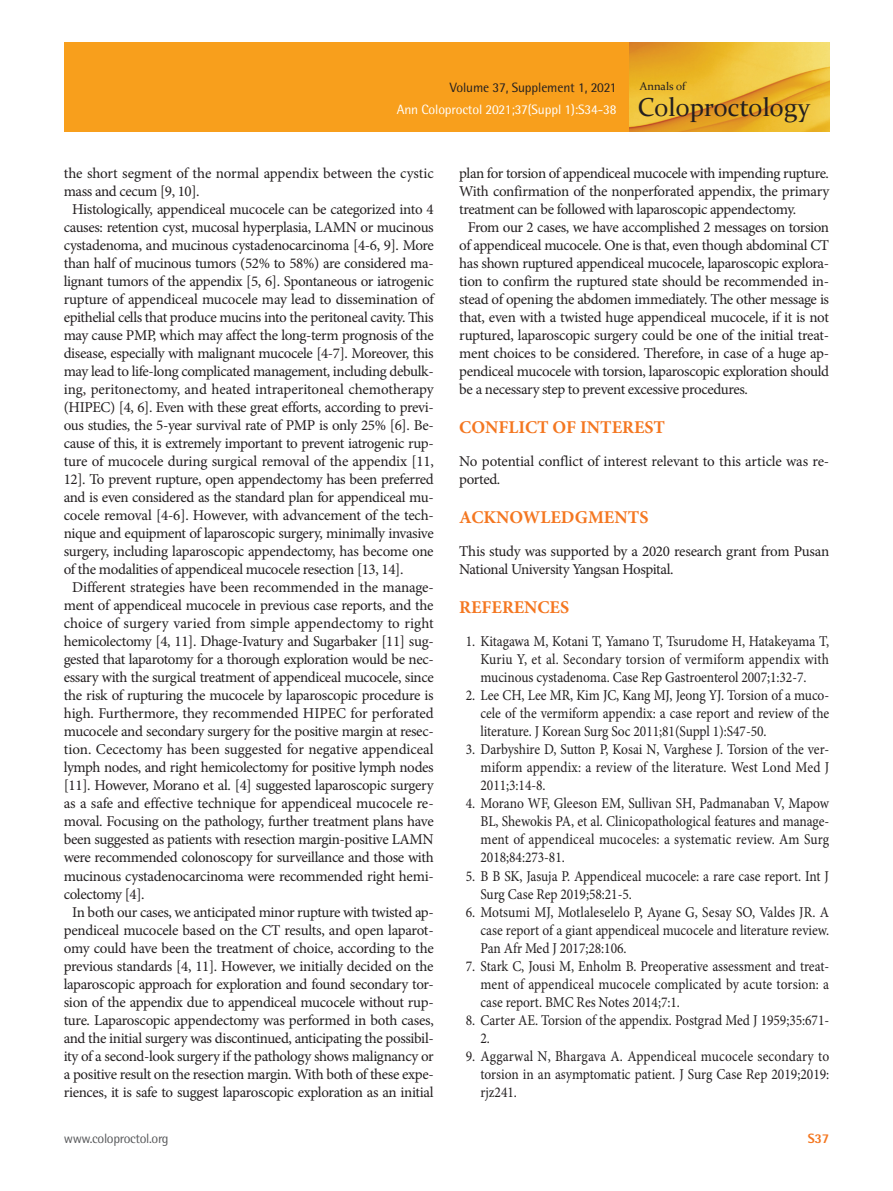
<style>
.page{position:relative;width:893px;height:1191px;background:#fff}
.page>*{position:absolute;margin:0;border:0;box-sizing:border-box;transform-origin:0 0}
.t1{font:25.95px "Constantia";color:#231f20}
.본문제목_대{font:700 18px "Minion Pro";color:#f47721}
.본문{font:15px/18px "Minion Pro";letter-spacing:-.025em;color:#231f20;text-align:justify}
.참고문헌1{font:15px/18px "Minion Pro";letter-spacing:-.005em;color:#231f20;text-align:justify;scale:.9 1}
.본문_앞단락0{font:15px/18px "Minion Pro";letter-spacing:-.015em;color:#231f20}
.t2{font:13.5px "Rotis Semi Sans Std";letter-spacing:-.01em;color:#fff}
.t3{font:13.5px "Rotis Semi Sans Std";letter-spacing:-.01em;color:#231f20}
.t4{font:13.5px "Rotis Semi Sans Std";letter-spacing:-.025em;color:#57585a}
.t5{font:800 13.5px "Rotis Semi Sans Std";color:#f47721}
.t6{font:11.25px "Constantia";color:#231f20}
</style>
<div class="page">
<div style="left:64px;top:43px;width:565px;height:89px;background:#f89f1c"></div>
<img style="left:629px;top:43px;width:200px;height:89px">
<p class="t3" style="left:450px;top:80px;width:168px">Volume 37, Supplement 1, 2021</p>
<p class="t2" style="left:397px;top:102px;width:221px">Ann Coloproctol 2021;37(Suppl 1):S34-38</p>
<p class="t6" style="left:640px;top:79px;width:47px">Annals of</p>
<h1 class="t1" style="left:638px;top:90px;width:174px">Coloproctology</h1>
<p class="본문_앞단락0" style="left:64px;top:164px;width:371px">the short segment of the normal appendix between the cystic mass and cecum [9, 10].</p>
<p class="본문" style="left:64px;top:200px;width:372px;text-indent:9px">Histologically, appendiceal mucocele can be categorized into 4 causes: retention cyst, mucosal hyperplasia, LAMN or mucinous cystadenoma, and mucinous cystadenocarcinoma [4-6, 9]. More than half of mucinous tumors (52% to 58%) are considered ma&shy;lignant tumors of the appendix [5, 6]. Spontaneous or iatrogenic rupture of appendiceal mucocele may lead to dissemination of epithelial cells that produce mucins into the peritoneal cavity. This may cause PMP, which may affect the long-term prognosis of the disease, especially with malignant mucocele [4-7]. Moreover, this may lead to life-long complicated management, including debulk&shy;ing, peritonectomy, and heated intraperitoneal chemotherapy (HIPEC) [4, 6]. Even with these great efforts, according to previ&shy;ous studies, the 5-year survival rate of PMP is only 25% [6]. Be&shy;cause of this, it is extremely important to prevent iatrogenic rup&shy;ture of mucocele during surgical removal of the appendix [11, 12]. To prevent rupture, open appendectomy has been preferred and is even considered as the standard plan for appendiceal mu&shy;cocele removal [4-6]. However, with advancement of the tech&shy;nique and equipment of laparoscopic surgery, minimally invasive surgery, including laparoscopic appendectomy, has become one of the modalities of appendiceal mucocele resection [13, 14].</p>
<p class="본문" style="left:64px;top:578px;width:372px;text-indent:9px">Different strategies have been recommended in the manage&shy;ment of appendiceal mucocele in previous case reports, and the choice of surgery varied from simple appendectomy to right hemicolectomy [4, 11]. Dhage-Ivatury and Sugarbaker [11] sug&shy;gested that laparotomy for a thorough exploration would be nec&shy;essary with the surgical treatment of appendiceal mucocele, since the risk of rupturing the mucocele by laparoscopic procedure is high. Furthermore, they recommended HIPEC for perforated mucocele and secondary surgery for the positive margin at resec&shy;tion. Cecectomy has been suggested for negative appendiceal lymph nodes, and right hemicolectomy for positive lymph nodes [11]. However, Morano et al. [4] suggested laparoscopic surgery as a safe and effective technique for appendiceal mucocele re&shy;moval. Focusing on the pathology, further treatment plans have been suggested as patients with resection margin-positive LAMN were recommended colonoscopy for surveillance and those with mucinous cystadenocarcinoma were recommended right hemi&shy;colectomy [4].</p>
<p class="본문" style="left:64px;top:902px;width:372px;text-align:center">In both our cases, we anticipated minor rupture with twisted ap&shy;pendiceal mucocele based on the CT results, and open laparot&shy;omy could have been the treatment of choice, according to the previous standards [4, 11]. However, we initially decided on the laparoscopic approach for exploration and found secondary tor&shy;sion of the appendix due to appendiceal mucocele without rup&shy;ture. Laparoscopic appendectomy was performed in both cases, and the initial surgery was discontinued, anticipating the possibil&shy;ity of a second-look surgery if the pathology shows malignancy or a positive result on the resection margin. With both of these expe&shy;riences, it is safe to suggest laparoscopic exploration as an initial</p>
<p class="t4" style="left:64px;top:1130px;width:106px">www.coloproctol.org</p>
<p class="본문" style="left:459px;top:164px;width:372px">plan for torsion of appendiceal mucocele with impending rupture.<br>With confirmation of the nonperforated appendix, the primary treatment can be followed with laparoscopic appendectomy.</p>
<p class="본문" style="left:459px;top:218px;width:371px;text-indent:9px">From our 2 cases, we have accomplished 2 messages on torsion of appendiceal mucocele. One is that, even though abdominal CT has shown ruptured appendiceal mucocele, laparoscopic explora&shy;tion to confirm the ruptured state should be recommended in&shy;stead of opening the abdomen immediately. The other message is that, even with a twisted huge appendiceal mucocele, if it is not ruptured, laparoscopic surgery could be one of the initial treat&shy;ment choices to be considered. Therefore, in case of a huge ap&shy;pendiceal mucocele with torsion, laparoscopic exploration should be a necessary step to prevent excessive procedures.</p>
<p class="본문제목_대" style="left:459px;top:414px;width:207px">CONFLICT OF INTEREST</p>
<p class="본문_앞단락0" style="left:459px;top:452px;width:371px">No potential conflict of interest relevant to this article was re&shy;ported.</p>
<p class="본문제목_대" style="left:459px;top:504px;width:191px">ACKNOWLEDGMENTS</p>
<p class="본문_앞단락0" style="left:459px;top:542px;width:372px">This study was supported by a 2020 research grant from Pusan<br>National University Yangsan Hospital.</p>
<p class="본문제목_대" style="left:459px;top:594px;width:111px">REFERENCES</p>
<p class="참고문헌1" style="left:480px;top:632px;width:389px;text-indent:-15px">1. Kitagawa M, Kotani T, Yamano T, Tsurudome H, Hatakeyama T, Kuriu Y, et al. Secondary torsion of vermiform appendix with mucinous cystadenoma. Case Rep Gastroenterol 2007;1:32-7.</p>
<p class="참고문헌1" style="left:480px;top:686px;width:389px;text-indent:-15px">2. Lee CH, Lee MR, Kim JC, Kang MJ, Jeong YJ. Torsion of a muco&shy;cele of the vermiform appendix: a case report and review of the literature. J Korean Surg Soc 2011;81(Suppl 1):S47-50.</p>
<p class="참고문헌1" style="left:480px;top:740px;width:389px;text-indent:-15px">3. Darbyshire D, Sutton P, Kosai N, Varghese J. Torsion of the ver&shy;miform appendix: a review of the literature. West Lond Med J 2011;3:14-8.</p>
<p class="참고문헌1" style="left:480px;top:794px;width:389px;text-indent:-15px">4. Morano WF, Gleeson EM, Sullivan SH, Padmanaban V, Mapow BL, Shewokis PA, et al. Clinicopathological features and manage&shy;ment of appendiceal mucoceles: a systematic review. Am Surg 2018;84:273-81.</p>
<p class="참고문헌1" style="left:480px;top:866px;width:389px;text-indent:-15px">5. B B SK, Jasuja P. Appendiceal mucocele: a rare case report. Int J<br>Surg Case Rep 2019;58:21-5.</p>
<p class="참고문헌1" style="left:480px;top:902px;width:389px;text-indent:-15px">6. Motsumi MJ, Motlaleselelo P, Ayane G, Sesay SO, Valdes JR. A case report of a giant appendiceal mucocele and literature review.<br>Pan Afr Med J 2017;28:106.</p>
<p class="참고문헌1" style="left:480px;top:956px;width:389px;text-indent:-15px">7. Stark C, Jousi M, Enholm B. Preoperative assessment and treat&shy;ment of appendiceal mucocele complicated by acute torsion: a case report. BMC Res Notes 2014;7:1.</p>
<p class="참고문헌1" style="left:480px;top:1010px;width:389px;text-indent:-15px">8. Carter AE. Torsion of the appendix. Postgrad Med J 1959;35:671-<br>2.</p>
<p class="참고문헌1" style="left:480px;top:1046px;width:389px;text-indent:-15px">9. Aggarwal N, Bhargava A. Appendiceal mucocele secondary to torsion in an asymptomatic patient. J Surg Case Rep 2019;2019: rjz241.</p>
<p class="t5" style="left:808px;top:1129px;width:23px">S37</p>
</div>
